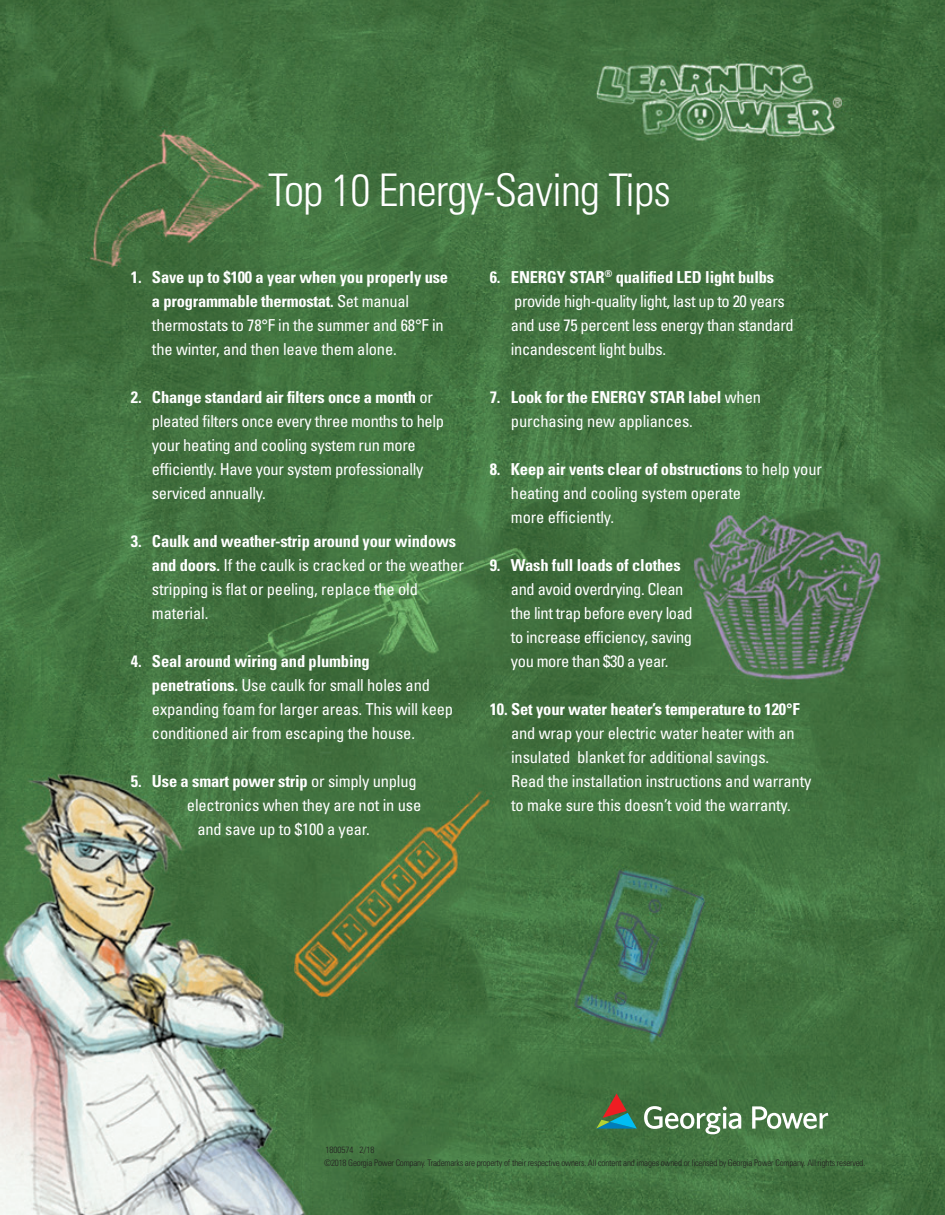
<style>
.page{position:relative;width:945px;height:1215px;background:#fff}
.page>*{position:absolute;margin:0;border:0;box-sizing:border-box;transform-origin:0 0}
.t1{font:300 condensed 45px "Univers";letter-spacing:-.02em;color:#fff}
.t2{font:condensed 16.5px/24px "Univers";letter-spacing:-.01em;color:#fff}
.t3{font:700 condensed 16.5px "Univers";letter-spacing:-.01em;color:#fff}
.t4{font:300 condensed 9px/12.9px "Univers";letter-spacing:-.02em;color:#231f20}
.s1{font-weight:700}
.s2{font-weight:400}
</style>
<div class="page">
<img style="left:0;top:0;width:945px;height:1215px">
<svg style="left:596px;top:1094px;width:41px;height:35px"></svg>
<svg style="left:644px;top:1106px;width:184px;height:28px"></svg>
<h1 class="t1" style="left:268px;top:163px;width:404px">Top 10 Energy-Saving Tips</h1>
<p class="t2" style="left:152px;top:264px;width:298px;text-indent:-21px"><span class="s1">1. Save up to $100 a year when you properly use a programmable thermostat.</span> Set manual thermostats to 78°F in the summer and 68°F in the winter, and then leave them alone.</p>
<p class="t2" style="left:152px;top:385px;width:294px;text-indent:-21px"><span class="s1">2. Change standard air filters once a month</span> or pleated filters once every three months to help your heating and cooling system run more efficiently. Have your system professionally serviced annually.</p>
<p class="t2" style="left:152px;top:529px;width:313px;text-indent:-21px"><span class="s1">3. Caulk and weather-strip around your windows and doors.</span> If the caulk is cracked or the weather stripping is flat or peeling, replace the old material.</p>
<p class="t2" style="left:152px;top:649px;width:303px;text-indent:-21px"><span class="s1">4. Seal around wiring and plumbing penetrations.</span> Use caulk for small holes and expanding foam for larger areas. This will keep conditioned air from escaping the house.</p>
<p class="t3" style="left:131px;top:771px;width:287px">5. Use a smart power strip <span class="s2">or simply unplug</span></p>
<p class="t2" style="left:187px;top:793px;width:236px">electronics when they are not in use</p>
<p class="t2" style="left:197px;top:817px;width:174px">and save up to $100 a year.</p>
<p class="t2" style="left:511px;top:264px;width:284px;text-indent:-21px"><span class="s1">6. ENERGY STAR</span><sup>®</sup> <span class="s1">qualified LED light bulbs </span>provide high-quality light, last up to 20 years and use 75 percent less energy than standard incandescent light bulbs.</p>
<p class="t2" style="left:511px;top:385px;width:252px;text-indent:-21px"><span class="s1">7. Look for the ENERGY STAR label</span> when purchasing new appliances.</p>
<p class="t2" style="left:511px;top:457px;width:313px;text-indent:-21px"><span class="s1">8. Keep air vents clear of obstructions</span> to help your heating and cooling system operate<br>more efficiently.</p>
<p class="t3" style="left:490px;top:555px;width:192px">9. Wash full loads of clothes</p>
<p class="t2" style="left:511px;top:577px;width:183px">and avoid overdrying. Clean the lint trap before every load to increase efficiency, saving you more than $30 a year.</p>
<p class="t3" style="left:490px;top:699px;width:312px">10. Set your water heater’s temperature to 120°F</p>
<p class="t2" style="left:511px;top:721px;width:302px">and wrap your electric water heater with an insulated blanket for additional savings.<br>Read the installation instructions and warranty to make sure this doesn’t void the warranty.</p>
<p class="t4" style="left:324px;top:1144px;width:543px">1800574 2/18<br>©2018 Georgia Power Company. Trademarks are property of their respective owners. All content and images owned or licensed by Georgia Power Company. All rights reserved.</p>
</div>
